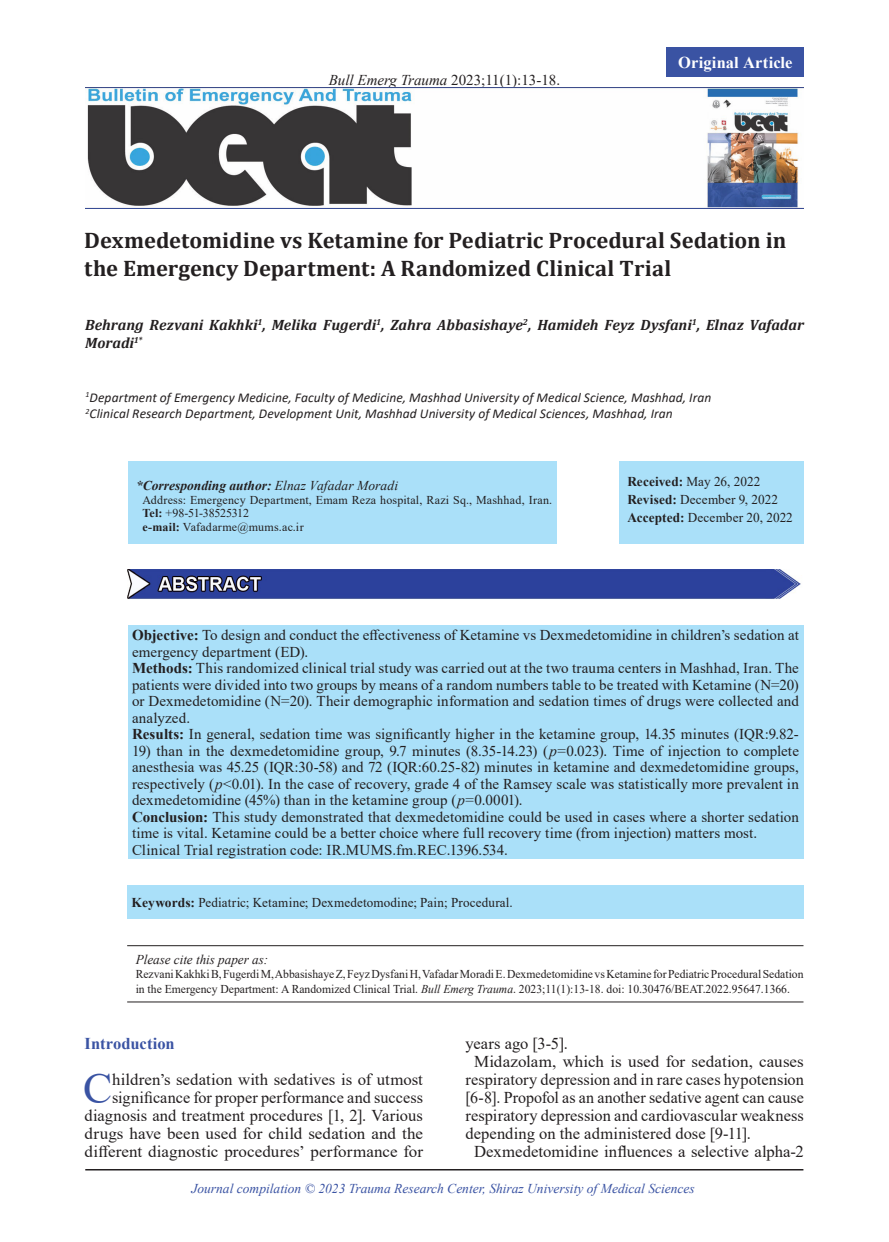
<style>
.page{position:relative;width:889px;height:1242px;background:#fff}
.page>*{position:absolute;margin:0;border:0;box-sizing:border-box;transform-origin:0 0}
.t1{font:43.65px "Times New Roman";color:#3a53a3}
.t2{font:700 22.5px/27px "Cambria";letter-spacing:.005em;color:#231f20}
.t3{font:16.5px/18px "Times New Roman";color:#231f20;text-align:right}
.t4{font:700 16.5px "Times New Roman";letter-spacing:.01em;color:#fff}
.t5{font:700 16.5px "Times New Roman";color:#3a53a3}
.t6{font:15px/16.5px "Times New Roman";letter-spacing:.005em;color:#231f20}
.t7{font:italic 700 15px/18px "Cambria";color:#231f20}
.t8{font:italic 13.5px/16.2px "Calibri";letter-spacing:.005em;color:#231f20}
.t9{font:13.5px/18px "Times New Roman";letter-spacing:.01em;color:#231f20}
.t10{font:italic 13.5px "Times New Roman";color:#3a53a3}
.t11{font:italic 700 13.5px "Times New Roman";color:#231f20}
.t12{font:italic 13.5px "Times New Roman";color:#231f20}
.t13{font:12px/13.5px "Times New Roman";color:#231f20}
.s1{font-style:italic}
.s2{font-weight:400}
.s3{font-weight:700}
</style>
<div class="page">
<img style="left:85px;top:88px;width:719px;height:121px">
<div style="left:666px;top:48px;width:138px;height:29px;background:#3a53a3"></div>
<div style="left:128px;top:626px;width:675px;height:233px;background:#aae0f9"></div>
<hr style="left:127px;top:1001px;width:676px;height:1px;background:#231f20">
<hr style="left:127px;top:945px;width:676px;height:1px;background:#231f20">
<div style="left:128px;top:461px;width:428px;height:82px;background:#aae0f9"></div>
<div style="left:619px;top:461px;width:184px;height:82px;background:#aae0f9"></div>
<img style="left:128px;top:569px;width:673px;height:30px">
<div style="left:127px;top:885px;width:676px;height:34px;background:#aae0f9"></div>
<hr style="left:85px;top:1169px;width:718px;height:1px;background:#231f20">
<p class="t6" style="left:329px;top:72px;width:233px"><span class="s1">Bull Emerg Trauma</span> 2023;11(1):13-18.</p>
<p class="t4" style="left:678px;top:50px;width:116px">Original Article</p>
<h2 class="t2" style="left:84px;top:226px;width:704px">Dexmedetomidine vs Ketamine for Pediatric Procedural Sedation in the Emergency Department: A Randomized Clinical Trial</h2>
<p class="t7" style="left:85px;top:315px;width:720px">Behrang Rezvani Kakhki<sup>1</sup>, Melika Fugerdi<sup>1</sup>, Zahra Abbasishaye<sup>2</sup>, Hamideh Feyz Dysfani<sup>1</sup>, Elnaz Vafadar<br>Moradi<sup>1*</sup></p>
<p class="t8" style="left:86px;top:389px;width:627px"><sup>1</sup>Department of Emergency Medicine, Faculty of Medicine, Mashhad University of Medical Science, Mashhad, Iran<br><sup>2</sup>Clinical Research Department, Development Unit, Mashhad University of Medical Sciences, Mashhad, Iran</p>
<p class="t11" style="left:136px;top:476px;width:263px">*Corresponding author: <span class="s2">Elnaz Vafadar Moradi</span></p>
<p class="t13" style="left:142px;top:492px;width:411px">Address: Emergency Department, Emam Reza hospital, Razi Sq., Mashhad, Iran.<br><span class="s3">Tel:</span> +98-51-38525312<br><span class="s3">e-mail:</span> Vafadarme@mums.ac.ir</p>
<p class="t9" style="left:627px;top:472px;width:167px"><span class="s3">Received:</span> May 26, 2022<br><span class="s3">Revised:</span> December 9, 2022<br><span class="s3">Accepted:</span> December 20, 2022</p>
<p class="t6" style="left:132px;top:626px;width:668px"><span class="s3">Objective:</span> To design and conduct the effectiveness of Ketamine vs Dexmedetomidine in children’s sedation at emergency department (ED).<br><span class="s3">Methods:</span> This randomized clinical trial study was carried out at the two trauma centers in Mashhad, Iran. The patients were divided into two groups by means of a random numbers table to be treated with Ketamine (N=20) or Dexmedetomidine (N=20). Their demographic information and sedation times of drugs were collected and analyzed.<br><span class="s3">Results:</span> In general, sedation time was significantly higher in the ketamine group, 14.35 minutes (IQR:9.82-</p>
<p class="t6" style="left:132px;top:742px;width:668px">19) than in the dexmedetomidine group, 9.7 minutes (8.35-14.23) (<span class="s1">p</span>=0.023). Time of injection to complete anesthesia was 45.25 (IQR:30-58) and 72 (IQR:60.25-82) minutes in ketamine and dexmedetomidine groups, respectively (<span class="s1">p</span>&lt;0.01). In the case of recovery, grade 4 of the Ramsey scale was statistically more prevalent in dexmedetomidine (45%) than in the ketamine group (<span class="s1">p</span>=0.0001).<br><span class="s3">Conclusion:</span> This study demonstrated that dexmedetomidine could be used in cases where a shorter sedation time is vital. Ketamine could be a better choice where full recovery time (from injection) matters most.<br>Clinical Trial registration code: IR.MUMS.fm.REC.1396.534.</p>
<p class="t9" style="left:132px;top:893px;width:383px"><span class="s3">Keywords:</span> Pediatric; Ketamine; Dexmedetomodine; Pain; Procedural.</p>
<p class="t12" style="left:136px;top:950px;width:134px">Please cite this paper as:</p>
<p class="t13" style="left:136px;top:966px;width:669px;line-height:14.4px">Rezvani Kakhki B, Fugerdi M, Abbasishaye Z, Feyz Dysfani H, Vafadar Moradi E. Dexmedetomidine vs Ketamine for Pediatric Procedural Sedation in the Emergency Department: A Randomized Clinical Trial. <span class="s1">Bull Emerg Trauma</span>. 2023;11(1):13-18. doi: 10.30476/BEAT.2022.95647.1366.</p>
<p class="t5" style="left:85px;top:1031px;width:92px">Introduction</p>
<h1 class="t1" style="left:83px;top:1057px;width:31px">C</h1>
<p class="t3" style="left:85px;top:1069px;width:340px">hildren’s sedation with sedatives is of utmost significance for proper performance and success diagnosis and treatment procedures [1, 2]. Various drugs have been used for child sedation and the different diagnostic procedures’ performance for</p>
<p class="t3" style="left:465px;top:1034px;width:104px">years ago [3-5].</p>
<p class="t3" style="left:474px;top:1052px;width:331px">Midazolam, which is used for sedation, causes</p>
<p class="t3" style="left:465px;top:1070px;width:340px">respiratory depression and in rare cases hypotension</p>
<p class="t3" style="left:465px;top:1088px;width:340px">[6-8]. Propofol as an another sedative agent can cause</p>
<p class="t3" style="left:465px;top:1106px;width:340px">respiratory depression and cardiovascular weakness</p>
<p class="t3" style="left:465px;top:1124px;width:287px">depending on the administered dose [9-11].</p>
<p class="t3" style="left:474px;top:1142px;width:331px">Dexmedetomidine influences a selective alpha-2</p>
<p class="t10" style="left:191px;top:1179px;width:505px">Journal compilation © 2023 Trauma Research Center, Shiraz University of Medical Sciences</p>
</div>
